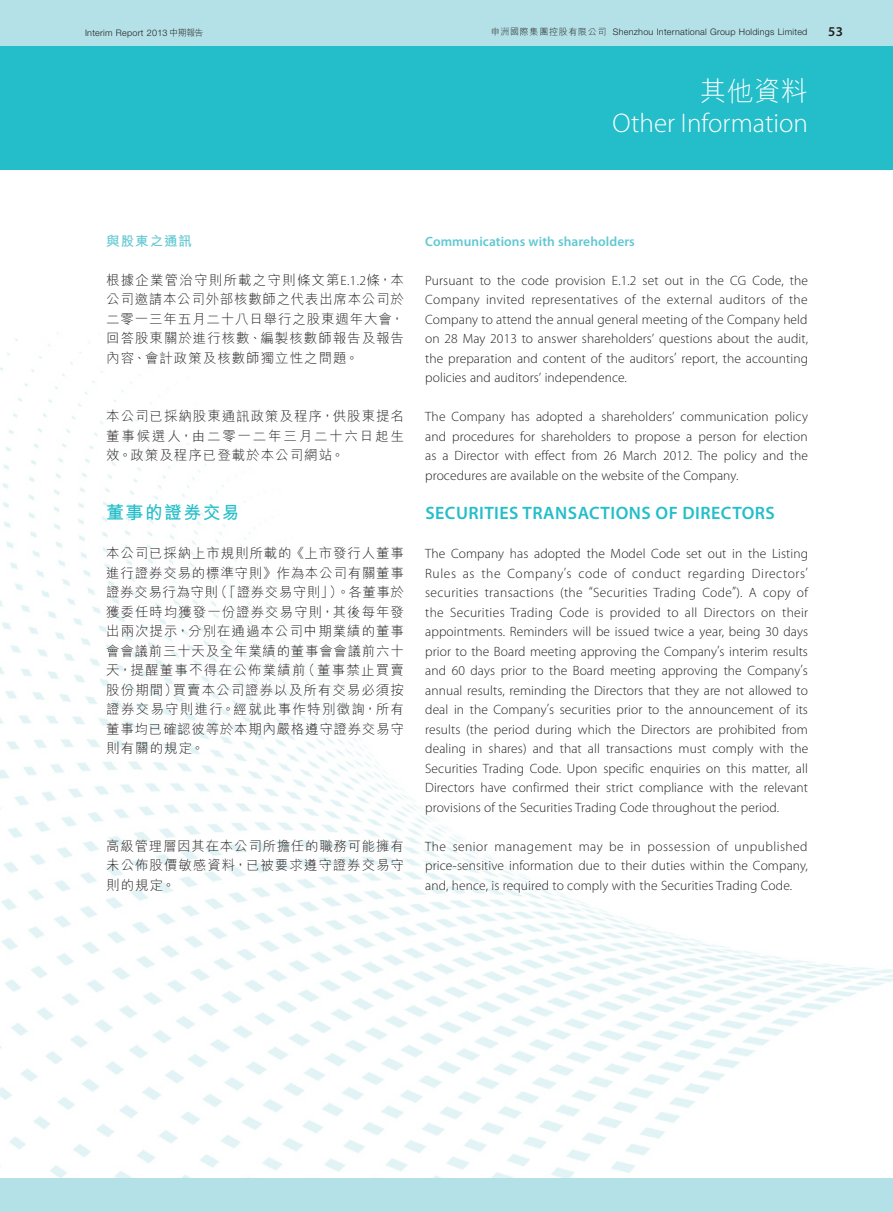
<style>
.page{position:relative;width:893px;height:1212px;background:#fff}
.page>*{position:absolute;margin:0;border:0;box-sizing:border-box;transform-origin:0 0}
.t1{font:300 27px "Myriad Pro";color:#fff}
.t2{font:300 27px "M Hei HK";color:#fff}
.Heading_1{font:600 18px "Myriad Pro";letter-spacing:.025em;color:#23bec9}
.C_Heading_1{font:700 18px "M Hei HK";letter-spacing:.07em;color:#23bec9}
.Body_Text{font:300 13.5px/19.5px "Myriad Pro";letter-spacing:.005em;color:#231f20;text-align:justify}
.C_Body_Text{font:300 13.5px/19.5px "M Hei HK";letter-spacing:.07em;color:#231f20;text-align:justify}
.Heading_2{font:600 13.5px "Myriad Pro";letter-spacing:.005em;color:#60c8d2}
.C_Heading_2{font:700 13.5px "M Hei HK";letter-spacing:.07em;color:#60c8d2}
.t3{font:600 13.5px "Myriad Pro";color:#231f20}
.t4{font:300 9px "Helvetica Neue LT Std";letter-spacing:.03em;color:#231f20}
.s1{font-family:"M Hei HK"}
.s2{font-family:"Myriad Pro"}
</style>
<div class="page">
<img style="left:0;top:333px;width:893px;height:845px">
<div style="left:0;top:0;width:893px;height:170px;background:#23bec9"></div>
<div style="left:0;top:0;width:893px;height:46px;background:#b4e1e7"></div>
<div style="left:0;top:1178px;width:893px;height:34px;background:#b4e1e7"></div>
<p class="t4" style="left:85px;top:27px;width:120px">Interim Report 2013 <span class="s1">中期報告</span></p>
<p class="t4" style="left:491px;top:26px;width:318px"><span class="s1">申洲國際集團控股有限公司</span> Shenzhou International Group Holdings Limited</p>
<p class="t3" style="left:828px;top:23px;width:16px">53</p>
<h1 class="t2" style="left:700px;top:77px;width:110px">其他資料</h1>
<h1 class="t1" style="left:612px;top:107px;width:197px">Other Information</h1>
<p class="C_Heading_2" style="left:106px;top:231px;width:87px">與股東之通訊</p>
<p class="C_Body_Text" style="left:106px;top:270px;width:299px">根據企業管治守則所載之守則條文第<span class="s2">E.1.2</span>條，本公司邀請本公司外部核數師之代表出席本公司於二零一三年五月二十八日舉行之股東週年大會，回答股東關於進行核數、編製核數師報告及報告內容、會計政策及核數師獨立性之問題。</p>
<p class="C_Body_Text" style="left:106px;top:407px;width:299px">本公司已採納股東通訊政策及程序，供股東提名董事候選人，由二零一二年三月二十六日起生效。政策及程序已登載於本公司網站。</p>
<p class="C_Heading_1" style="left:106px;top:499px;width:135px">董事的證券交易</p>
<p class="C_Body_Text" style="left:106px;top:543px;width:299px">本公司已採納上市規則所載的《上市發行人董事進行證券交易的標準守則》作為本公司有關董事證券交易行為守則（「證券交易守則」）。各董事於獲委任時均獲發一份證券交易守則，其後每年發出兩次提示，分別在通過本公司中期業績的董事會會議前三十天及全年業績的董事會會議前六十天，提醒董事不得在公佈業績前（董事禁止買賣股份期間）買賣本公司證券以及所有交易必須按證券交易守則進行。經就此事作特別徵詢，所有董事均已確認彼等於本期內嚴格遵守證券交易守則有關的規定。</p>
<p class="C_Body_Text" style="left:106px;top:836px;width:299px">高級管理層因其在本公司所擔任的職務可能擁有未公佈股價敏感資料，已被要求遵守證券交易守則的規定。</p>
<p class="Heading_2" style="left:425px;top:233px;width:211px">Communications with shareholders</p>
<p class="Body_Text" style="left:425px;top:271px;width:384px">Pursuant to the code provision E.1.2 set out in the CG Code, the Company invited representatives of the external auditors of the Company to attend the annual general meeting of the Company held on 28 May 2013 to answer shareholders’ questions about the audit, the preparation and content of the auditors’ report, the accounting policies and auditors’ independence.</p>
<p class="Body_Text" style="left:425px;top:407px;width:384px">The Company has adopted a shareholders’ communication policy and procedures for shareholders to propose a person for election as a Director with effect from 26 March 2012. The policy and the procedures are available on the website of the Company.</p>
<p class="Heading_1" style="left:425px;top:501px;width:351px">SECURITIES TRANSACTIONS OF DIRECTORS</p>
<p class="Body_Text" style="left:425px;top:544px;width:384px">The Company has adopted the Model Code set out in the Listing Rules as the Company’s code of conduct regarding Directors’ securities transactions (the “Securities Trading Code”). A copy of the Securities Trading Code is provided to all Directors on their appointments. Reminders will be issued twice a year, being 30 days prior to the Board meeting approving the Company’s interim results and 60 days prior to the Board meeting approving the Company’s annual results, reminding the Directors that they are not allowed to deal in the Company’s securities prior to the announcement of its results (the period during which the Directors are prohibited from dealing in shares) and that all transactions must comply with the Securities Trading Code. Upon specific enquiries on this matter, all Directors have confirmed their strict compliance with the relevant provisions of the Securities Trading Code throughout the period.</p>
<p class="Body_Text" style="left:425px;top:836px;width:384px">The senior management may be in possession of unpublished price-sensitive information due to their duties within the Company, and, hence, is required to comply with the Securities Trading Code.</p>
</div>
